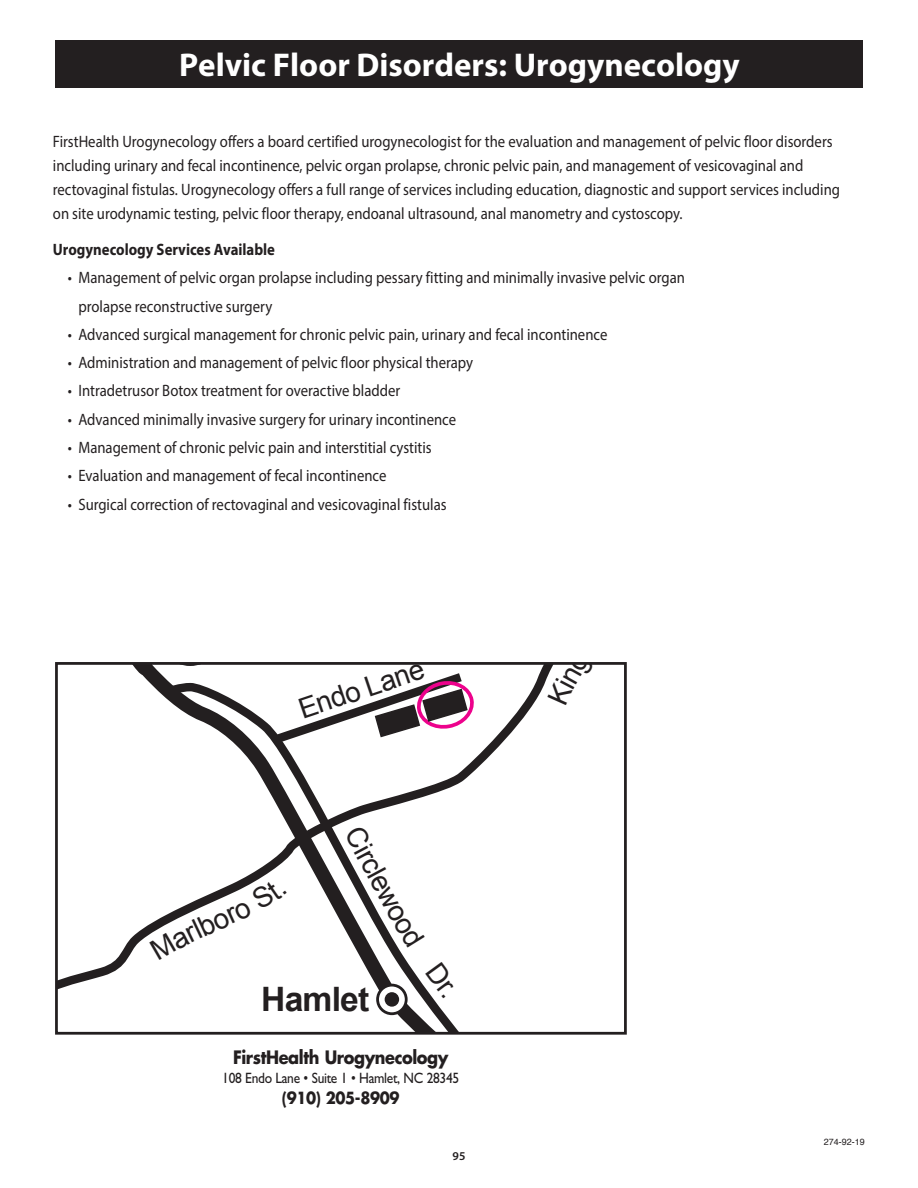
<style>
.page{position:relative;width:918px;height:1188px;background:#fff}
.page>*{position:absolute;margin:0;border:0;box-sizing:border-box;transform-origin:0 0}
.t1{font:700 33.6px "Arial";letter-spacing:-.025em;color:#231f20}
.t2{font:700 33px "Myriad Pro";color:#fff}
.t3{font:28.05px "Arial";color:#231f20}
.t4{font:700 18px "Futura Std";letter-spacing:-.025em;color:#231f20;scale:.9 1}
.t5{font:16.5px/24px "Myriad Pro";color:#231f20;scale:.89 1}
.t6{font:700 16.5px "Myriad Pro";color:#231f20;scale:.89 1}
.t7{font:700 16.35px "Futura Std";letter-spacing:-.025em;color:#231f20;scale:.9 1}
.t8{font:15px "Gill Sans Std";letter-spacing:-.025em;color:#231f20;scale:.9 1}
.t9{font:600 12px "Myriad Pro";color:#231f20}
.t10{font:9px "Helvetica";color:#231f20}
</style>
<div class="page">
<div style="left:56px;top:40px;width:807px;height:48px;background:#231f20"></div>
<svg style="left:59px;top:666px;width:489px;height:365px"></svg>
<svg style="left:378px;top:985px;width:28px;height:29px"></svg>
<div style="left:376px;top:984px;width:32px;height:31px;border:3px solid #231f20;border-radius:50%"></div>
<div style="left:385px;top:992px;width:14px;height:15px;background:#231f20;border-radius:50%"></div>
<svg style="left:59px;top:666px;width:164px;height:23px"></svg>
<div style="left:55px;top:662px;width:572px;height:373px;border:3px solid #231f20"></div>
<svg style="left:263px;top:667px;width:211px;height:84px"></svg>
<svg style="left:376px;top:886px;width:49px;height:62px"></svg>
<svg style="left:426px;top:962px;width:28px;height:36px"></svg>
<svg style="left:548px;top:662px;width:46px;height:13px"></svg>
<svg style="left:149px;top:880px;width:138px;height:80px"></svg>
<h2 class="t2" style="left:179px;top:44px;width:562px">Pelvic Floor Disorders: Urogynecology</h2>
<p class="t5" style="left:53px;top:130px;width:886px">FirstHealth Urogynecology offers a board certified urogynecologist for the evaluation and management of pelvic floor disorders including urinary and fecal incontinence, pelvic organ prolapse, chronic pelvic pain, and management of vesicovaginal and rectovaginal fistulas. Urogynecology offers a full range of services including education, diagnostic and support services including on site urodynamic testing, pelvic floor therapy, endoanal ultrasound, anal manometry and cystoscopy.</p>
<p class="t6" style="left:53px;top:239px;width:251px">Urogynecology Services Available</p>
<p class="t5" style="left:78px;top:264px;width:683px;line-height:28.2px;text-indent:-11px">• Management of pelvic organ prolapse including pessary fitting and minimally invasive pelvic organ prolapse reconstructive surgery</p>
<p class="t5" style="left:68px;top:322px;width:608px">• Advanced surgical management for chronic pelvic pain, urinary and fecal incontinence</p>
<p class="t5" style="left:68px;top:350px;width:457px">• Administration and management of pelvic floor physical therapy</p>
<p class="t5" style="left:68px;top:379px;width:375px">• Intradetrusor Botox treatment for overactive bladder</p>
<p class="t5" style="left:68px;top:407px;width:438px">• Advanced minimally invasive surgery for urinary incontinence</p>
<p class="t5" style="left:68px;top:435px;width:410px">• Management of chronic pelvic pain and interstitial cystitis</p>
<p class="t5" style="left:68px;top:463px;width:359px">• Evaluation and management of fecal incontinence</p>
<p class="t5" style="left:68px;top:492px;width:427px">• Surgical correction of rectovaginal and vesicovaginal fistulas</p>
<h3 class="t3" style="left:294px;top:693px;width:132px;rotate:-19deg">Endo Lane</h3>
<h3 class="t3" style="left:369px;top:820px;width:70px;rotate:62deg">Circle</h3>
<h1 class="t1" style="left:261px;top:977px;width:110px">Hamlet</h1>
<p class="t4" style="left:233px;top:1045px;width:241px">FirstHealth Urogynecology</p>
<p class="t8" style="left:222px;top:1070px;width:265px">108 Endo Lane • Suite 1 • Hamlet, NC 28345</p>
<p class="t7" style="left:282px;top:1087px;width:132px">(910) 205-8909</p>
<p class="t9" style="left:453px;top:1149px;width:14px">95</p>
<p class="t10" style="left:824px;top:1134px;width:43px">274-92-19</p>
</div>
